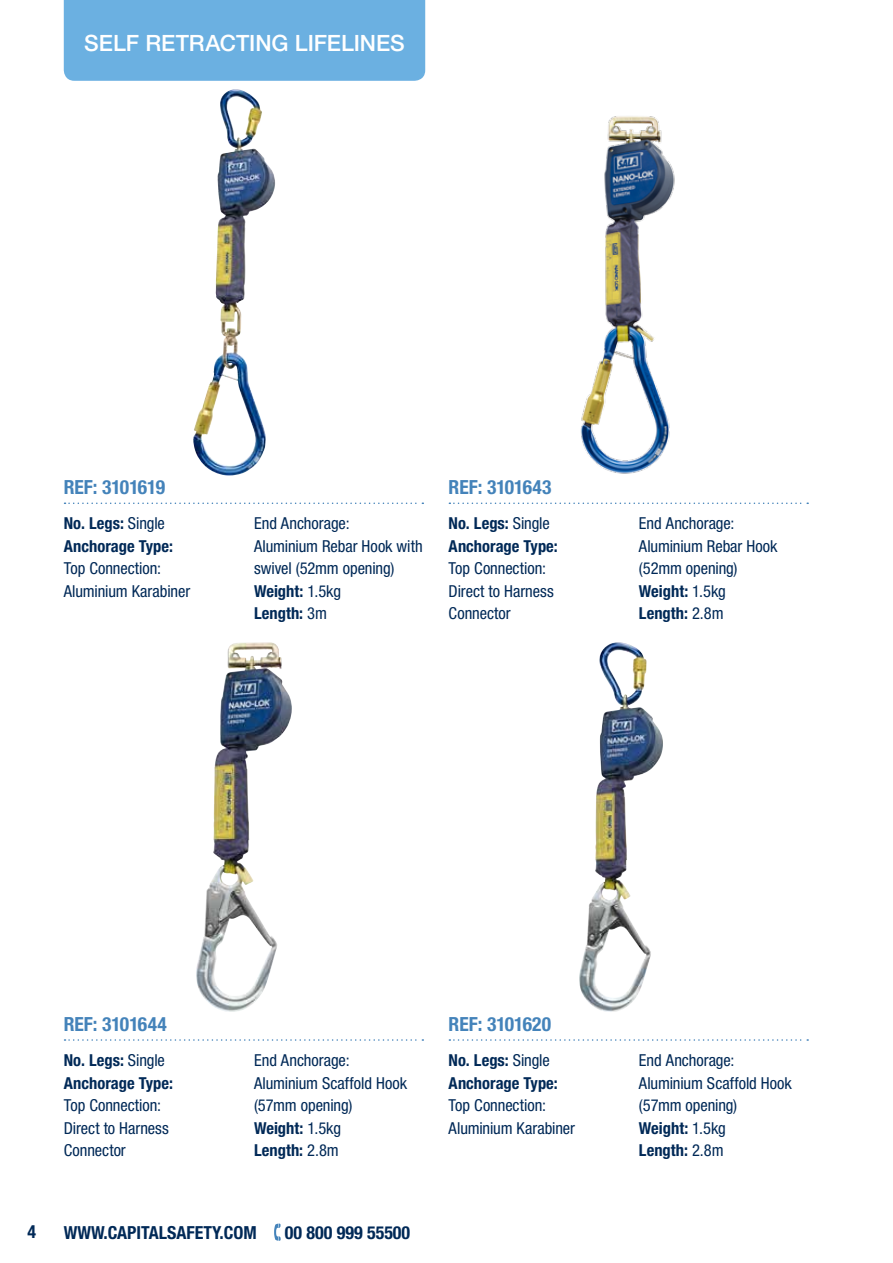
<style>
.page{position:relative;width:893px;height:1263px;background:#fff}
.page>*{position:absolute;margin:0;border:0;box-sizing:border-box;transform-origin:0 0}
.t1{font:500 22.5px "Helvetica Neue LT Pro";letter-spacing:-.005em;color:#fff}
.t2{font:700 condensed 19.5px "Helvetica Neue LT Pro";color:#4483ba}
.t3{font:700 condensed 18px "Helvetica Neue LT Pro";color:#002957}
.t4{font:condensed 16.5px/22.5px "Helvetica Neue LT Pro";letter-spacing:-.005em;color:#002957}
.t5{font:700 condensed 16.5px/22.5px "Helvetica Neue LT Pro";color:#002957}
.s1{font-weight:400}
.s2{font-weight:700}
</style>
<div class="page">
<hr style="left:892px;top:685px;width:1px;height:578px;background:#002957">
<hr style="left:0;top:1199px;width:893px;height:2px;background:#6d6e71">
<div style="left:64px;top:0;width:361px;height:81px;background:#6bb0e1"></div>
<img style="left:193px;top:92px;width:74px;height:383px">
<img style="left:196px;top:642px;width:82px;height:370px">
<img style="left:579px;top:645px;width:72px;height:367px">
<div style="left:0;top:1200px;width:893px;height:63px;background:#fff"></div>
<svg style="left:274px;top:1223px;width:7px;height:18px"></svg>
<img style="left:580px;top:116px;width:95px;height:358px">
<svg style="left:65px;top:502px;width:358px;height:2px"></svg>
<svg style="left:449px;top:502px;width:359px;height:2px"></svg>
<svg style="left:65px;top:1039px;width:358px;height:2px"></svg>
<svg style="left:449px;top:1039px;width:359px;height:2px"></svg>
<h1 class="t1" style="left:84px;top:29px;width:322px">SELF RETRACTING LIFELINES</h1>
<p class="t2" style="left:64px;top:475px;width:103px">REF: 3101619</p>
<p class="t5" style="left:64px;top:512px;width:111px">No. Legs: <span class="s1">Single<br></span>Anchorage Type:</p>
<p class="t4" style="left:64px;top:557px;width:128px">Top Connection:<br>Aluminium Karabiner</p>
<p class="t4" style="left:254px;top:512px;width:170px">End Anchorage:<br>Aluminium Rebar Hook with swivel (52mm opening)<br><span class="s2">Weight:</span> 1.5kg<br><span class="s2">Length:</span> 3m</p>
<p class="t2" style="left:449px;top:475px;width:104px">REF: 3101643</p>
<p class="t5" style="left:449px;top:512px;width:111px">No. Legs: <span class="s1">Single<br></span>Anchorage Type:</p>
<p class="t4" style="left:449px;top:557px;width:107px">Top Connection:<br>Direct to Harness<br>Connector</p>
<p class="t4" style="left:639px;top:512px;width:140px">End Anchorage:<br>Aluminium Rebar Hook (52mm opening)<br><span class="s2">Weight:</span> 1.5kg<br><span class="s2">Length:</span> 2.8m</p>
<p class="t2" style="left:64px;top:1012px;width:105px">REF: 3101644</p>
<p class="t5" style="left:64px;top:1049px;width:111px">No. Legs: <span class="s1">Single<br></span>Anchorage Type:</p>
<p class="t4" style="left:64px;top:1094px;width:107px">Top Connection:<br>Direct to Harness<br>Connector</p>
<p class="t4" style="left:254px;top:1049px;width:154px">End Anchorage:<br>Aluminium Scaffold Hook (57mm opening)<br><span class="s2">Weight:</span> 1.5kg<br><span class="s2">Length:</span> 2.8m</p>
<p class="t3" style="left:28px;top:1220px;width:10px">4</p>
<p class="t3" style="left:64px;top:1221px;width:195px">WWW.CAPITALSAFETY.COM</p>
<p class="t3" style="left:285px;top:1221px;width:127px">00 800 999 55500</p>
<p class="t2" style="left:449px;top:1012px;width:104px">REF: 3101620</p>
<p class="t5" style="left:449px;top:1049px;width:111px">No. Legs: <span class="s1">Single<br></span>Anchorage Type:</p>
<p class="t4" style="left:449px;top:1094px;width:128px">Top Connection:<br>Aluminium Karabiner</p>
<p class="t4" style="left:639px;top:1049px;width:154px">End Anchorage:<br>Aluminium Scaffold Hook (57mm opening)<br><span class="s2">Weight:</span> 1.5kg<br><span class="s2">Length:</span> 2.8m</p>
</div>
